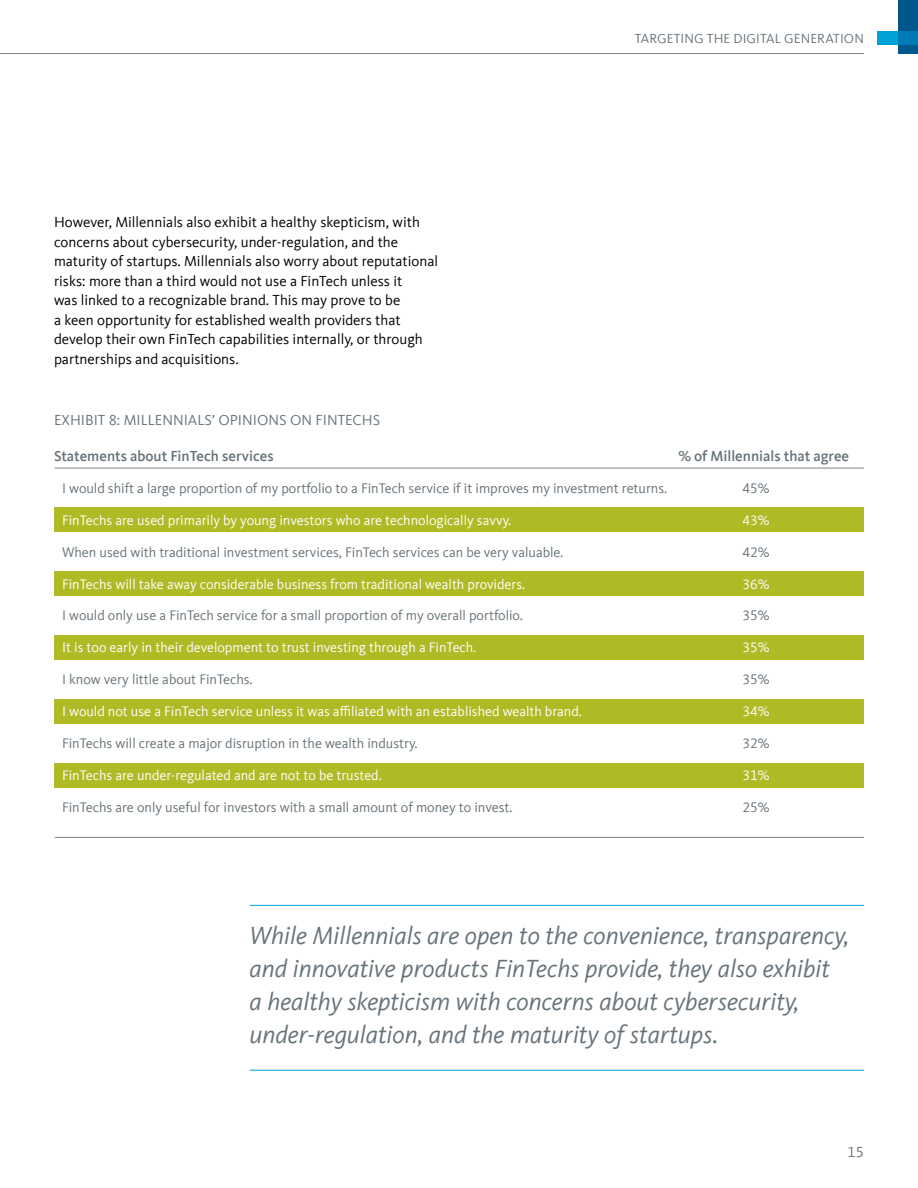
<style>
.page{position:relative;width:918px;height:1188px;background:#fff}
.page>*{position:absolute;margin:0;border:0;box-sizing:border-box;transform-origin:0 0}
.t1{font:italic 25.5px/33px "Kievit Offc";color:#67737a}
.t2{font:15px/19.5px "Kievit Offc";color:#000}
.t3{font:500 15px "Kievit Offc";color:#67737a}
.t4{font:15px "Kievit Offc";color:#67737a}
.t5{font:14.25px "Kievit Offc";letter-spacing:-.005em;color:#67737a}
.t6{font:14.25px "Kievit Offc";letter-spacing:-.005em;color:#fff}
.t7{font:13.5px "Kievit Offc";letter-spacing:.01em;color:#67737a}
</style>
<div class="page">
<div style="left:898px;top:0;width:20px;height:32px;background:#00578e"></div>
<hr style="left:0;top:53px;width:864px;height:1px;background:#67737a">
<div style="left:878px;top:32px;width:20px;height:13px;background:#00a3d6"></div>
<div style="left:898px;top:32px;width:20px;height:13px;background:#007bb6"></div>
<div style="left:898px;top:45px;width:20px;height:9px;background:#00578e"></div>
<hr style="left:249px;top:1070px;width:615px;height:1px;background:#00a3d6">
<hr style="left:249px;top:905px;width:615px;height:1px;background:#00a3d6">
<hr style="left:55px;top:837px;width:809px;height:1px;background:#808285">
<hr style="left:55px;top:468px;width:809px;height:1px;background:#808285">
<div style="left:54px;top:507px;width:810px;height:25px;background:#b0ba25"></div>
<div style="left:54px;top:571px;width:810px;height:25px;background:#b0ba25"></div>
<div style="left:54px;top:635px;width:810px;height:25px;background:#b0ba25"></div>
<div style="left:54px;top:699px;width:810px;height:25px;background:#b0ba25"></div>
<div style="left:54px;top:763px;width:810px;height:25px;background:#b0ba25"></div>
<p class="t2" style="left:54px;top:213px;width:386px">However, Millennials also exhibit a healthy skepticism, with concerns about cybersecurity, under-regulation, and the maturity of startups. Millennials also worry about reputational risks: more than a third would not use a FinTech unless it<br>was linked to a recognizable brand. This may prove to be<br>a keen opportunity for established wealth providers that develop their own FinTech capabilities internally, or through partnerships and acquisitions.</p>
<p class="t7" style="left:635px;top:31px;width:231px">TARGETING THE DIGITAL GENERATION</p>
<p class="t4" style="left:54px;top:412px;width:328px">EXHIBIT 8: MILLENNIALS’ OPINIONS ON FINTECHS</p>
<p class="t3" style="left:54px;top:447px;width:221px">Statements about FinTech services</p>
<p class="t3" style="left:678px;top:447px;width:172px">% of Millennials that agree</p>
<p class="t5" style="left:62px;top:480px;width:607px">I would shift a large proportion of my portfolio to a FinTech service if it improves my investment returns.</p>
<p class="t5" style="left:742px;top:480px;width:29px">45%</p>
<p class="t6" style="left:62px;top:512px;width:451px">FinTechs are used primarily by young investors who are technologically savvy.</p>
<p class="t6" style="left:742px;top:512px;width:29px">43%</p>
<p class="t5" style="left:62px;top:544px;width:503px">When used with traditional investment services, FinTech services can be very valuable.</p>
<p class="t5" style="left:742px;top:544px;width:29px">42%</p>
<p class="t6" style="left:62px;top:576px;width:465px">FinTechs will take away considerable business from traditional wealth providers.</p>
<p class="t6" style="left:742px;top:576px;width:29px">36%</p>
<p class="t5" style="left:62px;top:608px;width:462px">I would only use a FinTech service for a small proportion of my overall portfolio.</p>
<p class="t5" style="left:742px;top:608px;width:29px">35%</p>
<p class="t6" style="left:62px;top:640px;width:416px">It is too early in their development to trust investing through a FinTech.</p>
<p class="t6" style="left:742px;top:640px;width:29px">35%</p>
<p class="t5" style="left:62px;top:672px;width:192px">I know very little about FinTechs.</p>
<p class="t5" style="left:742px;top:672px;width:29px">35%</p>
<p class="t6" style="left:62px;top:704px;width:521px">I would not use a FinTech service unless it was affiliated with an established wealth brand.</p>
<p class="t6" style="left:742px;top:704px;width:29px">34%</p>
<p class="t5" style="left:62px;top:736px;width:357px">FinTechs will create a major disruption in the wealth industry.</p>
<p class="t5" style="left:742px;top:736px;width:29px">32%</p>
<p class="t6" style="left:62px;top:768px;width:321px">FinTechs are under-regulated and are not to be trusted.</p>
<p class="t6" style="left:742px;top:768px;width:29px">31%</p>
<p class="t5" style="left:62px;top:799px;width:452px">FinTechs are only useful for investors with a small amount of money to invest.</p>
<p class="t5" style="left:742px;top:799px;width:29px">25%</p>
<p class="t1" style="left:249px;top:919px;width:601px">While Millennials are open to the convenience, transparency, and innovative products FinTechs provide, they also exhibit<br>a healthy skepticism with concerns about cybersecurity, under-regulation, and the maturity of startups.</p>
<p class="t4" style="left:848px;top:1143px;width:18px">15</p>
</div>
